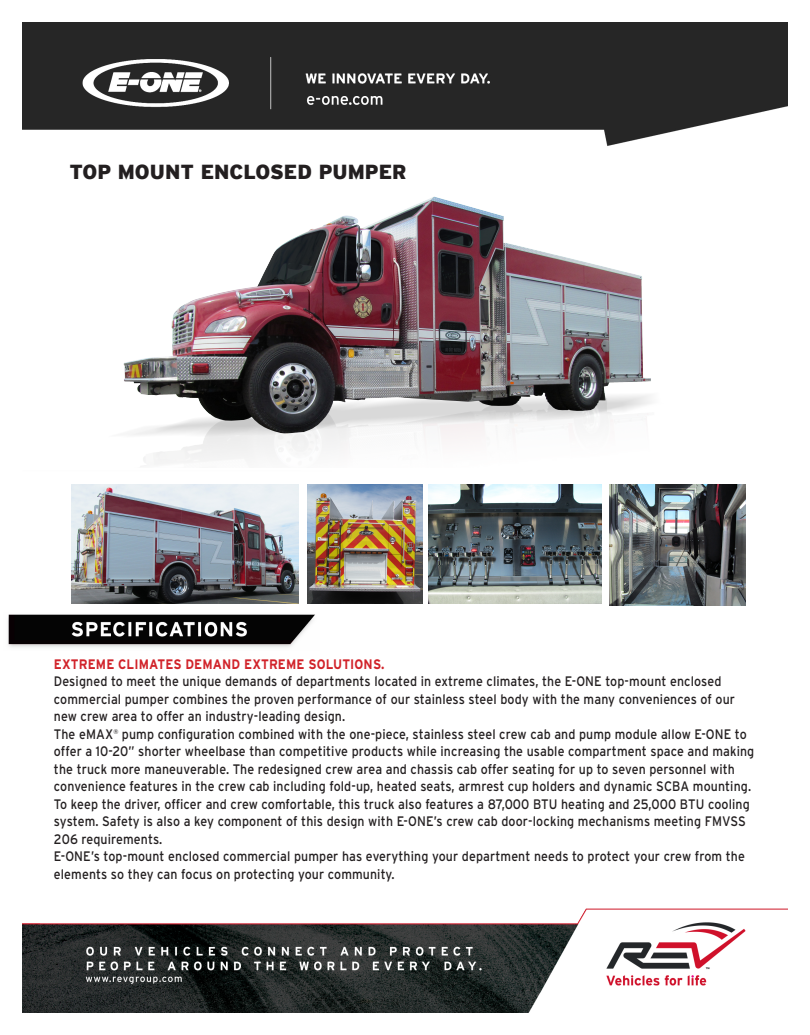
<style>
.page{position:relative;width:810px;height:1035px;background:#fff}
.page>*{position:absolute;margin:0;border:0;box-sizing:border-box;transform-origin:0 0}
.t1{font:900 20.25px "Interstate";color:#231f20}
.t2{font:13.75px/17.5px "Interstate";letter-spacing:.01em;color:#231f20;scale:.9 1}
.t3{font:700 13.75px "Interstate";letter-spacing:.01em;color:#d1232a;scale:.9 1}
.s1{font-family:"Gotham"}
</style>
<div class="page">
<img style="left:22px;top:22px;width:766px;height:990px">
<div style="left:17px;top:430px;width:317px;height:40px;background:#fff"></div>
<img style="left:8px;top:610px;width:780px;height:41px">
<img style="left:91px;top:174px;width:617px;height:294px">
<img style="left:72px;top:484px;width:227px;height:120px">
<img style="left:307px;top:484px;width:115px;height:120px">
<img style="left:609px;top:485px;width:137px;height:120px">
<img style="left:429px;top:484px;width:172px;height:120px">
<p class="t1" style="left:70px;top:160px;width:339px">TOP MOUNT ENCLOSED PUMPER</p>
<p class="t3" style="left:54px;top:655px;width:369px">EXTREME CLIMATES DEMAND EXTREME SOLUTIONS.</p>
<p class="t2" style="left:54px;top:672px;width:758px">Designed to meet the unique demands of departments located in extreme climates, the E-ONE top-mount enclosed commercial pumper combines the proven performance of our stainless steel body with the many conveniences of our new crew area to offer an industry-leading design.</p>
<p class="t2" style="left:54px;top:725px;width:780px">The eMAX<span class="s1">®</span> pump configuration combined with the one-piece, stainless steel crew cab and pump module allow E-ONE to offer a 10-20” shorter wheelbase than competitive products while increasing the usable compartment space and making the truck more maneuverable. The redesigned crew area and chassis cab offer seating for up to seven personnel with convenience features in the crew cab including fold-up, heated seats, armrest cup holders and dynamic SCBA mounting.<br>To keep the driver, officer and crew comfortable, this truck also features a 87,000 BTU heating and 25,000 BTU cooling system. Safety is also a key component of this design with E-ONE’s crew cab door-locking mechanisms meeting FMVSS 206 requirements.</p>
<p class="t2" style="left:54px;top:847px;width:769px">E-ONE’s top-mount enclosed commercial pumper has everything your department needs to protect your crew from the elements so they can focus on protecting your community.</p>
</div>
